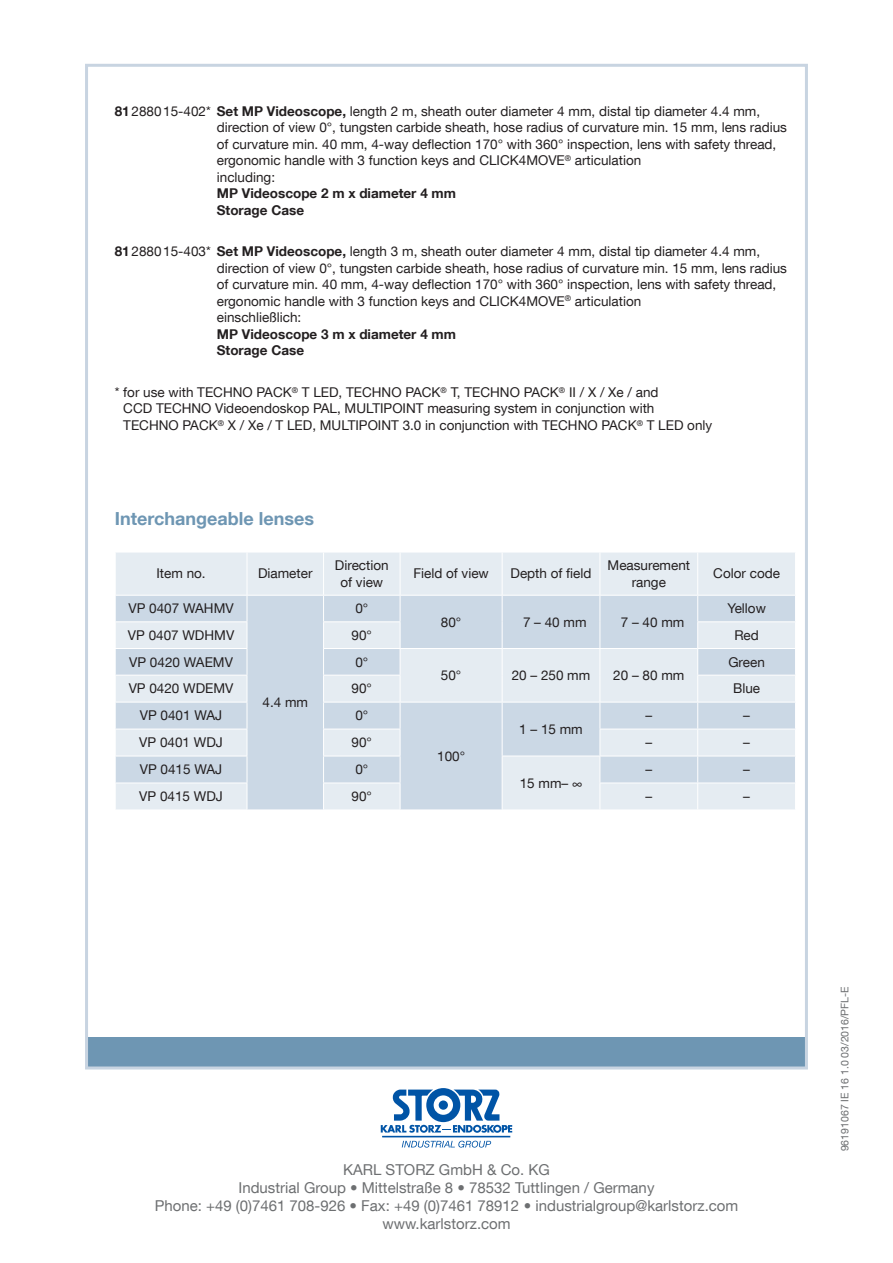
<style>
.page{position:relative;width:893px;height:1263px;background:#fff}
.page>*{position:absolute;margin:0;border:0;box-sizing:border-box;transform-origin:0 0}
.t1{font:700 18px "KS Helvetica Neue";color:#6e96b3}
.t2{font:15px/18px "KS Helvetica Neue";color:#6d6f71;text-align:center}
.t3{font:13.5px/16.5px "KS Helvetica Neue";color:#231f20}
.t4{font:700 13.5px/16.5px "KS Helvetica Neue";color:#231f20}
.t5{font:10.5px "KS Helvetica Neue";color:#6d6f71}
.s1{font-weight:700}
</style>
<div class="page">
<div style="left:87px;top:1037px;width:719px;height:30px;background:#6e96b3"></div>
<svg style="left:381px;top:1088px;width:131px;height:45px"></svg>
<svg style="left:402px;top:1141px;width:89px;height:6px"></svg>
<hr style="left:383px;top:1136px;width:127px;height:1px;background:#0054a6">
<div style="left:116px;top:553px;width:679px;height:42px;background:#e5ecf2"></div>
<svg style="left:116px;top:596px;width:679px;height:213px;background:#d5e0ea"></svg>
<hr style="left:247px;top:552px;width:1px;height:43px;background:#fff">
<hr style="left:323px;top:552px;width:1px;height:43px;background:#fff">
<hr style="left:400px;top:552px;width:1px;height:43px;background:#fff">
<hr style="left:502px;top:552px;width:1px;height:43px;background:#fff">
<hr style="left:600px;top:552px;width:1px;height:43px;background:#fff">
<hr style="left:697px;top:552px;width:1px;height:43px;background:#fff">
<hr style="left:115px;top:621px;width:132px;height:1px;background:#fff">
<hr style="left:323px;top:621px;width:77px;height:1px;background:#fff">
<hr style="left:697px;top:621px;width:99px;height:1px;background:#fff">
<hr style="left:115px;top:648px;width:132px;height:1px;background:#fff">
<hr style="left:323px;top:648px;width:77px;height:1px;background:#fff">
<hr style="left:400px;top:648px;width:102px;height:1px;background:#fff">
<hr style="left:502px;top:648px;width:98px;height:1px;background:#fff">
<hr style="left:600px;top:648px;width:98px;height:1px;background:#fff">
<hr style="left:698px;top:648px;width:98px;height:1px;background:#fff">
<hr style="left:115px;top:675px;width:132px;height:1px;background:#fff">
<hr style="left:323px;top:675px;width:77px;height:1px;background:#fff">
<hr style="left:697px;top:675px;width:99px;height:1px;background:#fff">
<hr style="left:115px;top:702px;width:132px;height:1px;background:#fff">
<hr style="left:323px;top:702px;width:77px;height:1px;background:#fff">
<hr style="left:400px;top:702px;width:102px;height:1px;background:#fff">
<hr style="left:502px;top:702px;width:98px;height:1px;background:#fff">
<hr style="left:600px;top:702px;width:98px;height:1px;background:#fff">
<hr style="left:698px;top:702px;width:98px;height:1px;background:#fff">
<hr style="left:115px;top:729px;width:132px;height:1px;background:#fff">
<hr style="left:323px;top:729px;width:77px;height:1px;background:#fff">
<hr style="left:600px;top:729px;width:98px;height:1px;background:#fff">
<hr style="left:698px;top:729px;width:98px;height:1px;background:#fff">
<hr style="left:115px;top:756px;width:132px;height:1px;background:#fff">
<hr style="left:323px;top:756px;width:77px;height:1px;background:#fff">
<hr style="left:502px;top:756px;width:98px;height:1px;background:#fff">
<hr style="left:600px;top:756px;width:98px;height:1px;background:#fff">
<hr style="left:698px;top:756px;width:98px;height:1px;background:#fff">
<hr style="left:115px;top:783px;width:132px;height:1px;background:#fff">
<svg style="left:115px;top:596px;width:1px;height:187px"></svg>
<svg style="left:247px;top:595px;width:1px;height:214px"></svg>
<hr style="left:323px;top:783px;width:77px;height:1px;background:#fff">
<svg style="left:323px;top:595px;width:1px;height:214px"></svg>
<svg style="left:400px;top:595px;width:1px;height:214px"></svg>
<svg style="left:502px;top:595px;width:1px;height:214px"></svg>
<hr style="left:600px;top:783px;width:98px;height:1px;background:#fff">
<svg style="left:600px;top:595px;width:1px;height:214px"></svg>
<hr style="left:698px;top:783px;width:98px;height:1px;background:#fff">
<svg style="left:697px;top:595px;width:1px;height:214px"></svg>
<p class="t3" style="left:217px;top:103px;width:572px;text-indent:-102px"><span class="s1">81</span>288015-402* <span class="s1">Set MP Videoscope,</span> length 2 m, sheath outer diameter 4 mm, distal tip diameter 4.4 mm, direction of view 0°, tungsten carbide sheath, hose radius of curvature min. 15 mm, lens radius of curvature min. 40 mm, 4-way deflection 170° with 360° inspection, lens with safety thread, ergonomic handle with 3 function keys and CLICK4MOVE<sup>®</sup> articulation<br>including:</p>
<p class="t4" style="left:217px;top:185px;width:241px">MP Videoscope 2 m x diameter 4 mm<br>Storage Case</p>
<p class="t3" style="left:217px;top:243px;width:572px;text-indent:-102px"><span class="s1">81</span>288015-403* <span class="s1">Set MP Videoscope,</span> length 3 m, sheath outer diameter 4 mm, distal tip diameter 4.4 mm, direction of view 0°, tungsten carbide sheath, hose radius of curvature min. 15 mm, lens radius of curvature min. 40 mm, 4-way deflection 170° with 360° inspection, lens with safety thread, ergonomic handle with 3 function keys and CLICK4MOVE<sup>®</sup> articulation<br>einschließlich:</p>
<p class="t4" style="left:217px;top:325px;width:241px">MP Videoscope 3 m x diameter 4 mm<br>Storage Case</p>
<p class="t3" style="left:123px;top:384px;width:590px;text-indent:-9px">* for use with TECHNO PACK<sup>®</sup> T LED, TECHNO PACK<sup>®</sup> T, TECHNO PACK<sup>®</sup> II / X / Xe / and<br>CCD TECHNO Videoendoskop PAL, MULTIPOINT measuring system in conjunction with<br>TECHNO PACK<sup>®</sup> X / Xe / T LED, MULTIPOINT 3.0 in conjunction with TECHNO PACK<sup>®</sup> T LED only</p>
<h1 class="t1" style="left:115px;top:507px;width:201px">Interchangeable lenses</h1>
<p class="t3" style="left:156px;top:565px;width:51px">Item no.</p>
<p class="t3" style="left:258px;top:565px;width:56px">Diameter</p>
<p class="t3" style="left:335px;top:557px;width:55px;text-align:center">Direction of view</p>
<p class="t3" style="left:413px;top:565px;width:77px">Field of view</p>
<p class="t3" style="left:510px;top:565px;width:83px">Depth of field</p>
<p class="t3" style="left:608px;top:557px;width:84px;text-align:center">Measurement range</p>
<p class="t3" style="left:713px;top:565px;width:68px">Color code</p>
<p class="t3" style="left:128px;top:600px;width:107px">VP 0407 WAHMV</p>
<p class="t3" style="left:355px;top:600px;width:14px">0°</p>
<p class="t3" style="left:727px;top:600px;width:40px">Yellow</p>
<p class="t3" style="left:441px;top:613px;width:22px">80°</p>
<p class="t3" style="left:523px;top:613px;width:65px">7 – 40 mm</p>
<p class="t3" style="left:621px;top:613px;width:65px">7 – 40 mm</p>
<p class="t3" style="left:128px;top:627px;width:108px">VP 0407 WDHMV</p>
<p class="t3" style="left:352px;top:627px;width:22px">90°</p>
<p class="t3" style="left:734px;top:627px;width:26px">Red</p>
<p class="t3" style="left:129px;top:653px;width:105px">VP 0420 WAEMV</p>
<p class="t3" style="left:355px;top:653px;width:14px">0°</p>
<p class="t3" style="left:441px;top:667px;width:22px">50°</p>
<p class="t3" style="left:512px;top:667px;width:80px">20 – 250 mm</p>
<p class="t3" style="left:613px;top:667px;width:73px">20 – 80 mm</p>
<p class="t3" style="left:728px;top:653px;width:38px">Green</p>
<p class="t3" style="left:129px;top:680px;width:106px">VP 0420 WDEMV</p>
<p class="t3" style="left:352px;top:680px;width:22px">90°</p>
<p class="t3" style="left:733px;top:680px;width:28px">Blue</p>
<p class="t3" style="left:140px;top:707px;width:84px">VP 0401 WAJ</p>
<p class="t3" style="left:355px;top:707px;width:14px">0°</p>
<p class="t3" style="left:437px;top:747px;width:29px">100°</p>
<p class="t3" style="left:262px;top:694px;width:47px">4.4 mm</p>
<p class="t3" style="left:645px;top:707px;width:8px">–</p>
<p class="t3" style="left:743px;top:707px;width:8px">–</p>
<p class="t3" style="left:519px;top:720px;width:65px">1 – 15 mm</p>
<p class="t3" style="left:139px;top:734px;width:85px">VP 0401 WDJ</p>
<p class="t3" style="left:352px;top:734px;width:22px">90°</p>
<p class="t3" style="left:645px;top:734px;width:8px">–</p>
<p class="t3" style="left:743px;top:734px;width:8px">–</p>
<p class="t3" style="left:140px;top:761px;width:84px">VP 0415 WAJ</p>
<p class="t3" style="left:355px;top:761px;width:14px">0°</p>
<p class="t3" style="left:520px;top:774px;width:64px">15 mm– ∞</p>
<p class="t3" style="left:645px;top:761px;width:8px">–</p>
<p class="t3" style="left:743px;top:761px;width:8px">–</p>
<p class="t3" style="left:139px;top:788px;width:85px">VP 0415 WDJ</p>
<p class="t3" style="left:352px;top:788px;width:22px">90°</p>
<p class="t3" style="left:645px;top:788px;width:8px">–</p>
<p class="t3" style="left:743px;top:788px;width:8px">–</p>
<p class="t2" style="left:155px;top:1160px;width:585px">KARL STORZ GmbH &amp; Co. KG<br>Industrial Group • Mittelstraße 8 • 78532 Tuttlingen / Germany<br>Phone: +49 (0)7461 708-926 • Fax: +49 (0)7461 78912 • industrialgroup@karlstorz.com www.karlstorz.com</p>
<p class="t5" style="left:838px;top:1151px;width:166px;rotate:-90deg">96191067 IE 16 1.0 03/2016/PFL-E</p>
</div>
